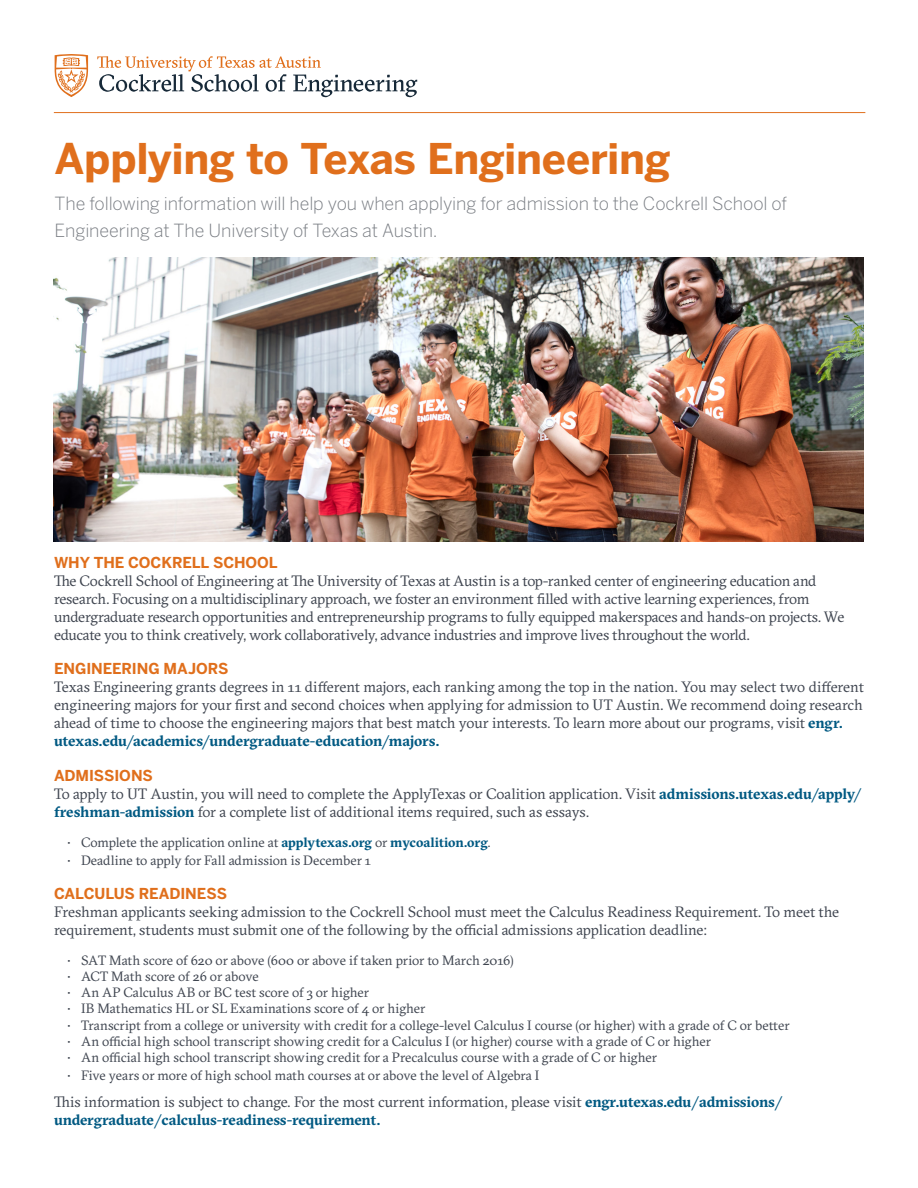
<style>
.page{position:relative;width:918px;height:1188px;background:#fff}
.page>*{position:absolute;margin:0;border:0;box-sizing:border-box;transform-origin:0 0}
.t1{font:700 42px "Benton Sans";letter-spacing:-.01em;color:#e06f1c}
.Intro_text{font:300 18px/27px "Benton Sans";letter-spacing:-.005em;color:#787c82}
.t2{font:15px/18px "GT Sectra";letter-spacing:-.01em;color:#3e444f}
.t3{font:13.5px "GT Sectra";letter-spacing:-.005em;color:#3e444f}
.s1{font-family:"Benton Sans";font-weight:700;color:#e06f1c}
.s2{font-weight:700;color:#005982}
</style>
<div class="page">
<hr style="left:54px;top:112px;width:811px;height:1px;background:#e06f1c">
<svg style="left:55px;top:54px;width:33px;height:43px"></svg>
<svg style="left:97px;top:56px;width:320px;height:41px"></svg>
<img style="left:54px;top:257px;width:810px;height:285px">
<p class="t1" style="left:55px;top:134px;width:618px">Applying to Texas Engineering</p>
<p class="Intro_text" style="left:55px;top:189px;width:734px">The following information will help you when applying for admission to the Cockrell School of<br>Engineering at The University of Texas at Austin.</p>
<p class="t2" style="left:54px;top:554px;width:792px"><span class="s1">WHY THE COCKRELL SCHOOL<br></span>The Cockrell School of Engineering at The University of Texas at Austin is a top-ranked center of engineering education and research. Focusing on a multidisciplinary approach, we foster an environment filled with active learning experiences, from undergraduate research opportunities and entrepreneurship programs to fully equipped makerspaces and hands-on projects. We educate you to think creatively, work collaboratively, advance industries and improve lives throughout the world.</p>
<p class="t2" style="left:54px;top:660px;width:811px"><span class="s1">ENGINEERING MAJORS<br></span>Texas Engineering grants degrees in 11 different majors, each ranking among the top in the nation. You may select two different engineering majors for your first and second choices when applying for admission to UT Austin. We recommend doing research ahead of time to choose the engineering majors that best match your interests. To learn more about our programs, visit <span class="s2">engr. utexas.edu/academics/undergraduate-education/majors.</span></p>
<p class="t2" style="left:54px;top:767px;width:809px"><span class="s1">ADMISSIONS<br></span>To apply to UT Austin, you will need to complete the ApplyTexas or Coalition application. Visit <span class="s2">admissions.utexas.edu/apply/ freshman-admission</span> for a complete list of additional items required, such as essays.</p>
<p class="t3" style="left:68px;top:834px;width:425px">• Complete the application online at <span class="s2">applytexas.org</span> or <span class="s2">mycoalition.org</span>.</p>
<p class="t3" style="left:68px;top:852px;width:305px">• Deadline to apply for Fall admission is December 1</p>
<p class="t2" style="left:54px;top:885px;width:787px"><span class="s1">CALCULUS READINESS<br></span>Freshman applicants seeking admission to the Cockrell School must meet the Calculus Readiness Requirement. To meet the requirement, students must submit one of the following by the official admissions application deadline:</p>
<p class="t3" style="left:68px;top:952px;width:448px">• SAT Math score of 620 or above (600 or above if taken prior to March 2016)</p>
<p class="t3" style="left:68px;top:968px;width:193px">• ACT Math score of 26 or above</p>
<p class="t3" style="left:68px;top:984px;width:303px">• An AP Calculus AB or BC test score of 3 or higher</p>
<p class="t3" style="left:68px;top:1001px;width:359px">• IB Mathematics HL or SL Examinations score of 4 or higher</p>
<p class="t3" style="left:68px;top:1017px;width:724px">• Transcript from a college or university with credit for a college-level Calculus I course (or higher) with a grade of C or better</p>
<p class="t3" style="left:68px;top:1033px;width:645px">• An official high school transcript showing credit for a Calculus I (or higher) course with a grade of C or higher</p>
<p class="t3" style="left:68px;top:1049px;width:591px">• An official high school transcript showing credit for a Precalculus course with a grade of C or higher</p>
<p class="t3" style="left:68px;top:1067px;width:473px">• Five years or more of high school math courses at or above the level of Algebra I</p>
<p class="t2" style="left:54px;top:1093px;width:730px">This information is subject to change. For the most current information, please visit <span class="s2">engr.utexas.edu/admissions/ undergraduate/calculus-readiness-requirement.</span></p>
</div>
